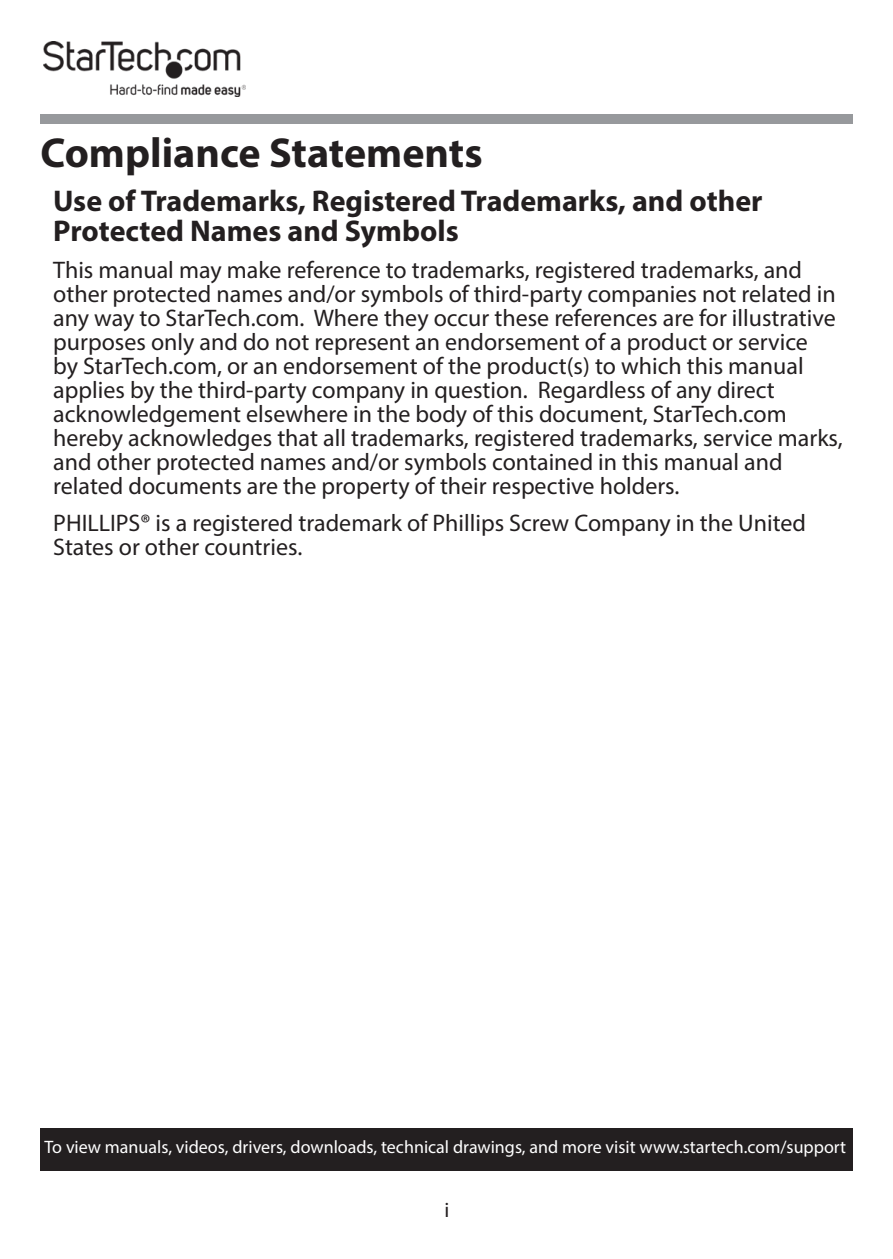
<style>
.page{position:relative;width:893px;height:1259px;background:#fff}
.page>*{position:absolute;margin:0;border:0;box-sizing:border-box;transform-origin:0 0}
.t1{font:700 42px "Myriad Pro";color:#231f20}
.t2{font:700 30px/30px "Myriad Pro";color:#231f20}
.Compliance_Text{font:24px/24px "Myriad Pro";color:#231f20}
.t3{font:21px "Myriad Pro";color:#231f20}
.t4{font:18px "Myriad Pro";color:#fff}
</style>
<div class="page">
<img style="left:43px;top:42px;width:203px;height:55px">
<div style="left:40px;top:115px;width:812px;height:9px;background:#97999c"></div>
<div style="left:40px;top:1128px;width:812px;height:42px;background:#231f20"></div>
<h1 class="t1" style="left:40px;top:125px;width:444px">Compliance Statements</h1>
<h3 class="t2" style="left:53px;top:185px;width:711px">Use of Trademarks, Registered Trademarks, and other<br>Protected Names and Symbols</h3>
<p class="Compliance_Text" style="left:53px;top:258px;width:791px">This manual may make reference to trademarks, registered trademarks, and other protected names and/or symbols of third-party companies not related in any way to StarTech.com. Where they occur these references are for illustrative purposes only and do not represent an endorsement of a product or service<br>by StarTech.com, or an endorsement of the product(s) to which this manual applies by the third-party company in question. Regardless of any direct acknowledgement elsewhere in the body of this document, StarTech.com hereby acknowledges that all trademarks, registered trademarks, service marks, and other protected names and/or symbols contained in this manual and related documents are the property of their respective holders.</p>
<p class="Compliance_Text" style="left:53px;top:510px;width:754px">PHILLIPS® is a registered trademark of Phillips Screw Company in the United<br>States or other countries.</p>
<p class="t4" style="left:45px;top:1135px;width:803px">To view manuals, videos, drivers, downloads, technical drawings, and more visit www.startech.com/support</p>
<p class="t3" style="left:445px;top:1197px;width:6px">i</p>
</div>
